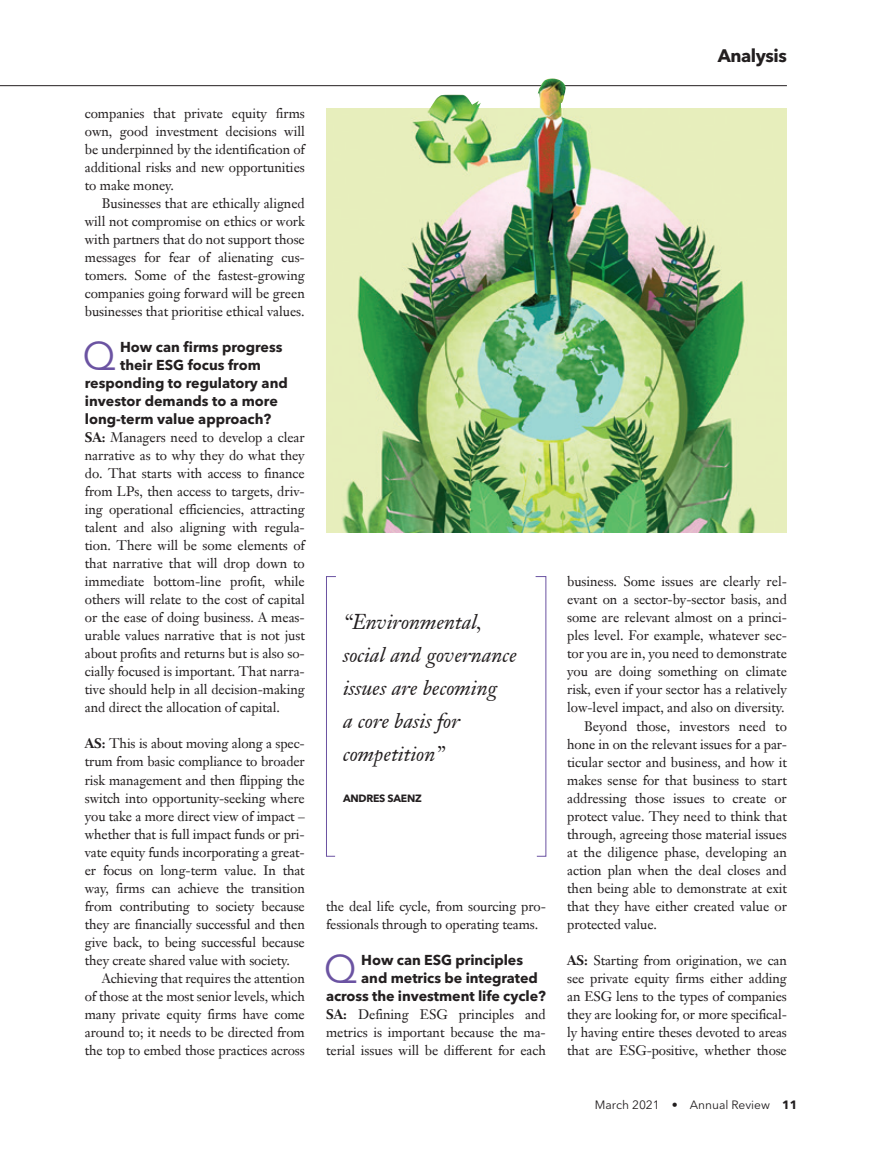
<style>
.page{position:relative;width:872px;height:1149px;background:#fff}
.page>*{position:absolute;margin:0;border:0;box-sizing:border-box;transform-origin:0 0}
.t1{font:39.6px "Avenir Next LT Pro";color:#6b53a2}
.t2{font:italic 21px/33px "Janson Text LT Pro";color:#231f20}
.t3{font:700 18px "Avenir Next LT Pro";letter-spacing:-.025em;color:#231f20}
.t4{font:700 14.25px "Avenir Next LT Pro";color:#231f20}
.t5{font:13.5px/18px "Janson Text LT Pro";letter-spacing:-.005em;color:#231f20;text-align:justify}
.t6{font:12px "Avenir Next LT Pro";color:#231f20}
.t7{font:700 10.5px "Avenir Next LT Pro";letter-spacing:-.025em;color:#231f20}
.s1{font-weight:700}
</style>
<div class="page">
<hr style="left:0;top:85px;width:787px;height:1px;background:#231f20">
<svg style="left:535px;top:576px;width:11px;height:280px"></svg>
<svg style="left:326px;top:576px;width:10px;height:280px"></svg>
<img style="left:326px;top:109px;width:461px;height:423px">
<img style="left:428px;top:94px;width:53px;height:29px">
<img style="left:528px;top:78px;width:58px;height:60px">
<p class="t5" style="left:85px;top:104px;width:221px">companies that private equity firms own, good investment decisions will be underpinned by the identification of additional risks and new opportunities to make money.</p>
<p class="t5" style="left:85px;top:194px;width:221px;text-indent:17px">Businesses that are ethically aligned will not compromise on ethics or work with partners that do not support those messages for fear of alienating cus&shy;tomers. Some of the fastest-growing companies going forward will be green businesses that prioritise ethical values.</p>
<h1 class="t1" style="left:83px;top:332px;width:35px">Q</h1>
<p class="t4" style="left:120px;top:338px;width:164px">How can firms progress</p>
<p class="t4" style="left:120px;top:356px;width:142px">their ESG focus from</p>
<p class="t4" style="left:85px;top:374px;width:204px">responding to regulatory and</p>
<p class="t4" style="left:85px;top:392px;width:194px">investor demands to a more</p>
<p class="t4" style="left:85px;top:410px;width:188px">long-term value approach?</p>
<p class="t5" style="left:85px;top:428px;width:221px"><span class="s1">SA:</span> Managers need to develop a clear narrative as to why they do what they do. That starts with access to finance from LPs, then access to targets, driv&shy;ing operational efficiencies, attracting talent and also aligning with regula&shy;tion. There will be some elements of that narrative that will drop down to immediate bottom-line profit, while others will relate to the cost of capital or the ease of doing business. A meas&shy;urable values narrative that is not just about profits and returns but is also so&shy;cially focused is important. That narra&shy;tive should help in all decision-making and direct the allocation of capital.</p>
<p class="t5" style="left:85px;top:734px;width:221px"><span class="s1">AS:</span> This is about moving along a spec&shy;trum from basic compliance to broader risk management and then flipping the switch into opportunity-seeking where you take a more direct view of impact – whether that is full impact funds or pri&shy;vate equity funds incorporating a great&shy;er focus on long-term value. In that way, firms can achieve the transition from contributing to society because they are financially successful and then give back, to being successful because they create shared value with society.</p>
<p class="t5" style="left:85px;top:968px;width:221px;text-indent:17px">Achieving that requires the attention of those at the most senior levels, which many private equity firms have come around to; it needs to be directed from the top to embed those practices across</p>
<h2 class="t2" style="left:343px;top:605px;width:175px">“Environmental, social and governance issues are becoming<br>a core basis for competition”</h2>
<p class="t7" style="left:343px;top:791px;width:80px">ANDRES SAENZ</p>
<p class="t5" style="left:326px;top:896px;width:221px">the deal life cycle, from sourcing pro&shy;fessionals through to operating teams.</p>
<h1 class="t1" style="left:324px;top:944px;width:35px">Q</h1>
<p class="t4" style="left:361px;top:950px;width:163px">How can ESG principles</p>
<p class="t4" style="left:361px;top:968px;width:178px">and metrics be integrated</p>
<p class="t4" style="left:326px;top:986px;width:221px">across the investment life cycle?</p>
<p class="t5" style="left:326px;top:1004px;width:221px"><span class="s1">SA:</span> Defining ESG principles and metrics is important because the ma&shy;terial issues will be different for each</p>
<h3 class="t3" style="left:717px;top:45px;width:71px">Analysis</h3>
<p class="t5" style="left:567px;top:572px;width:221px">business. Some issues are clearly rel-</p>
<p class="t5" style="left:567px;top:590px;width:221px">evant on a sector-by-sector basis, and</p>
<p class="t5" style="left:567px;top:608px;width:221px">some are relevant almost on a princi-</p>
<p class="t5" style="left:567px;top:626px;width:221px">ples level. For example, whatever sec-</p>
<p class="t5" style="left:567px;top:644px;width:221px">tor you are in, you need to demonstrate</p>
<p class="t5" style="left:567px;top:662px;width:221px">you are doing something on climate</p>
<p class="t5" style="left:567px;top:680px;width:221px">risk, even if your sector has a relatively</p>
<p class="t5" style="left:567px;top:698px;width:219px">low-level impact, and also on diversity.</p>
<p class="t5" style="left:584px;top:716px;width:204px">Beyond those, investors need to</p>
<p class="t5" style="left:567px;top:734px;width:221px">hone in on the relevant issues for a par-</p>
<p class="t5" style="left:567px;top:752px;width:221px">ticular sector and business, and how it</p>
<p class="t5" style="left:567px;top:770px;width:221px">makes sense for that business to start</p>
<p class="t5" style="left:567px;top:788px;width:221px">addressing those issues to create or</p>
<p class="t5" style="left:567px;top:806px;width:221px">protect value. They need to think that</p>
<p class="t5" style="left:567px;top:824px;width:221px">through, agreeing those material issues</p>
<p class="t5" style="left:567px;top:842px;width:221px">at the diligence phase, developing an</p>
<p class="t5" style="left:567px;top:860px;width:221px">action plan when the deal closes and</p>
<p class="t5" style="left:567px;top:878px;width:221px">then being able to demonstrate at exit</p>
<p class="t5" style="left:567px;top:896px;width:221px">that they have either created value or</p>
<p class="t5" style="left:567px;top:914px;width:91px">protected value.</p>
<p class="t5" style="left:567px;top:950px;width:221px"><span class="s1">AS:</span> Starting from origination, we can see private equity firms either adding an ESG lens to the types of companies they are looking for, or more specifical&shy;ly having entire theses devoted to areas that are ESG-positive, whether those</p>
<p class="t6" style="left:595px;top:1097px;width:204px">March 2021 • Annual Review <span class="s1">11</span></p>
</div>
